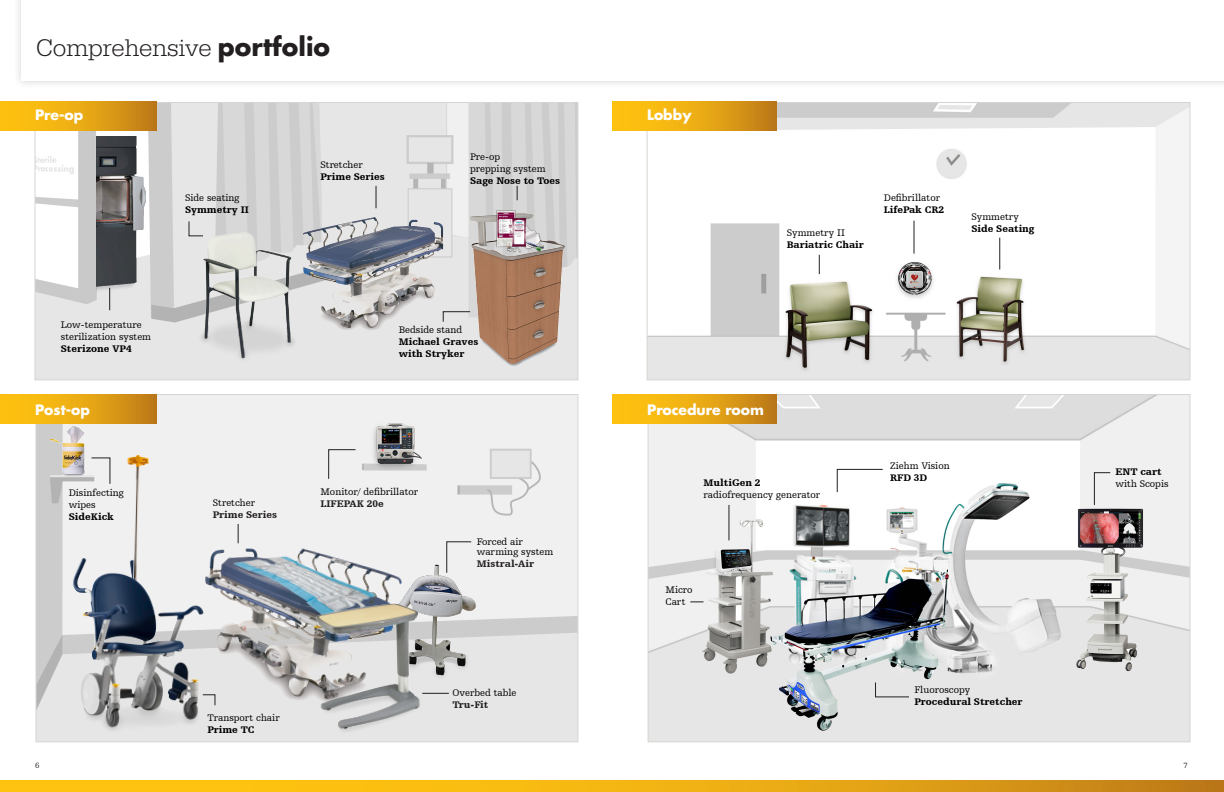
<style>
.page{position:relative;width:1224px;height:792px;background:#fff}
.page>*{position:absolute;margin:0;border:0;box-sizing:border-box;transform-origin:0 0}
.Paragraph_Style_4{font:300 25px "URW Egyptienne TOT";color:#231f20}
.t1{font:700 14px "Futura Std";color:#fff}
.t2{font:10px/12px "Humanist Slabserif 712 BT";color:#000}
.t3{font:900 10px/12px "Humanist Slabserif 712 BT";color:#000}
.t4{font:900 10px/12px "Humanist Slabserif 712 BT";color:#231f20}
.t5{font:8px "Humanist Slabserif 712 BT";color:#322d2c}
.s1{font-family:"Futura For Stryker";font-weight:700}
.s2{font-weight:400;color:#000}
.s3{font-weight:400}
.s4{font-weight:900}
</style>
<div class="page">
<svg style="left:0;top:780px;width:1224px;height:12px;background:#ebad13"></svg>
<div style="left:13px;top:0;width:1211px;height:89px;background:#231f20;opacity:.2"></div>
<div style="left:21px;top:0;width:1203px;height:81px;background:#fff"></div>
<img style="left:37px;top:104px;width:539px;height:274px">
<img style="left:306px;top:214px;width:108px;height:121px">
<img style="left:114px;top:203px;width:192px;height:163px">
<img style="left:414px;top:205px;width:165px;height:165px">
<img style="left:494px;top:210px;width:51px;height:44px">
<img style="left:96px;top:136px;width:50px;height:156px">
<svg style="left:109px;top:288px;width:1px;height:22px"></svg>
<svg style="left:376px;top:186px;width:1px;height:22px"></svg>
<svg style="left:517px;top:186px;width:1px;height:14px"></svg>
<svg style="left:443px;top:311px;width:28px;height:11px"></svg>
<div style="left:0;top:102px;width:157px;height:29px;background:linear-gradient(to right,#ffcc10,#c48119)"></div>
<img style="left:38px;top:396px;width:538px;height:344px">
<img style="left:410px;top:553px;width:68px;height:139px">
<img style="left:44px;top:425px;width:49px;height:54px">
<img style="left:359px;top:419px;width:69px;height:52px">
<svg style="left:328px;top:449px;width:28px;height:30px"></svg>
<img style="left:235px;top:538px;width:175px;height:176px">
<img style="left:235px;top:526px;width:164px;height:122px">
<svg style="left:188px;top:221px;width:16px;height:15px"></svg>
<div style="left:0;top:395px;width:157px;height:28px;background:linear-gradient(to right,#ffcc10,#c48119)"></div>
<img style="left:649px;top:104px;width:539px;height:274px">
<div style="left:612px;top:102px;width:164px;height:29px;background:linear-gradient(to right,#ffcd0f,#c58319)"></div>
<img style="left:650px;top:396px;width:538px;height:344px">
<div style="left:612px;top:395px;width:164px;height:28px;background:linear-gradient(to right,#ffcd0f,#c58319)"></div>
<hr style="left:729px;top:505px;width:1px;height:35px;background:#231f20">
<img style="left:46px;top:452px;width:189px;height:283px">
<svg style="left:875px;top:682px;width:35px;height:15px"></svg>
<svg style="left:837px;top:469px;width:46px;height:24px"></svg>
<svg style="left:690px;top:602px;width:14px;height:1px"></svg>
<svg style="left:1094px;top:472px;width:17px;height:33px"></svg>
<svg style="left:91px;top:457px;width:19px;height:27px"></svg>
<img style="left:280px;top:591px;width:182px;height:150px">
<svg style="left:446px;top:541px;width:26px;height:32px"></svg>
<hr style="left:1000px;top:238px;width:1px;height:32px;background:#231f20">
<svg style="left:819px;top:255px;width:1px;height:19px"></svg>
<hr style="left:914px;top:221px;width:1px;height:33px;background:#231f20">
<p class="Paragraph_Style_4" style="left:36px;top:33px;width:295px">Comprehensive <span class="s1">portfolio</span></p>
<p class="t1" style="left:35px;top:106px;width:50px">Pre-op</p>
<p class="t2" style="left:185px;top:191px;width:56px">Side seating</p>
<p class="t3" style="left:185px;top:203px;width:65px">Symmetry II</p>
<p class="t2" style="left:61px;top:319px;width:92px">Low-temperature sterilization system</p>
<p class="t3" style="left:61px;top:342px;width:72px">Sterizone VP4</p>
<p class="t1" style="left:35px;top:400px;width:57px">Post-op</p>
<p class="t2" style="left:69px;top:487px;width:57px">Disinfecting wipes</p>
<p class="t3" style="left:69px;top:511px;width:47px">SideKick</p>
<p class="t4" style="left:213px;top:496px;width:66px"><span class="s2">Stretcher<br></span>Prime Series</p>
<p class="t3" style="left:320px;top:158px;width:66px"><span class="s3">Stretcher<br></span>Prime Series</p>
<p class="t2" style="left:470px;top:150px;width:77px">Pre-op<br>prepping system</p>
<p class="t3" style="left:470px;top:174px;width:91px">Sage Nose to Toes</p>
<p class="t2" style="left:399px;top:323px;width:65px">Bedside stand</p>
<p class="t3" style="left:399px;top:335px;width:81px">Michael Graves with Stryker</p>
<p class="t2" style="left:320px;top:486px;width:99px">Monitor/ defibrillator</p>
<p class="t4" style="left:320px;top:498px;width:65px">LIFEPAK 20e</p>
<p class="t2" style="left:477px;top:537px;width:78px;line-height:10px">Forced air warming system</p>
<p class="t4" style="left:477px;top:557px;width:59px">Mistral-Air</p>
<p class="t2" style="left:207px;top:712px;width:74px">Transport chair</p>
<p class="t3" style="left:207px;top:724px;width:49px">Prime TC</p>
<p class="t2" style="left:453px;top:686px;width:66px">Overbed table</p>
<p class="t4" style="left:453px;top:698px;width:37px">Tru-Fit</p>
<p class="t1" style="left:647px;top:106px;width:46px">Lobby</p>
<p class="t3" style="left:787px;top:226px;width:79px"><span class="s3">Symmetry II<br></span>Bariatric Chair</p>
<p class="t2" style="left:884px;top:191px;width:62px">Defibrillator<br><span class="s4">LifePak CR2</span></p>
<p class="t3" style="left:971px;top:211px;width:65px"><span class="s3">Symmetry<br></span>Side Seating</p>
<p class="t1" style="left:647px;top:400px;width:118px">Procedure room</p>
<p class="t2" style="left:704px;top:477px;width:118px"><span class="s4">MultiGen 2 </span>radiofrequency generator</p>
<p class="t2" style="left:665px;top:583px;width:29px">Micro</p>
<p class="t2" style="left:665px;top:595px;width:22px">Cart</p>
<p class="t2" style="left:890px;top:459px;width:61px">Ziehm Vision<br><span class="s4">RFD 3D</span></p>
<p class="t2" style="left:1115px;top:465px;width:55px"><span class="s4">ENT cart </span>with Scopis</p>
<p class="t3" style="left:914px;top:684px;width:110px"><span class="s3">Fluoroscopy<br></span>Procedural Stretcher</p>
<p class="t5" style="left:35px;top:761px;width:6px">6</p>
<p class="t5" style="left:1183px;top:761px;width:6px">7</p>
</div>
